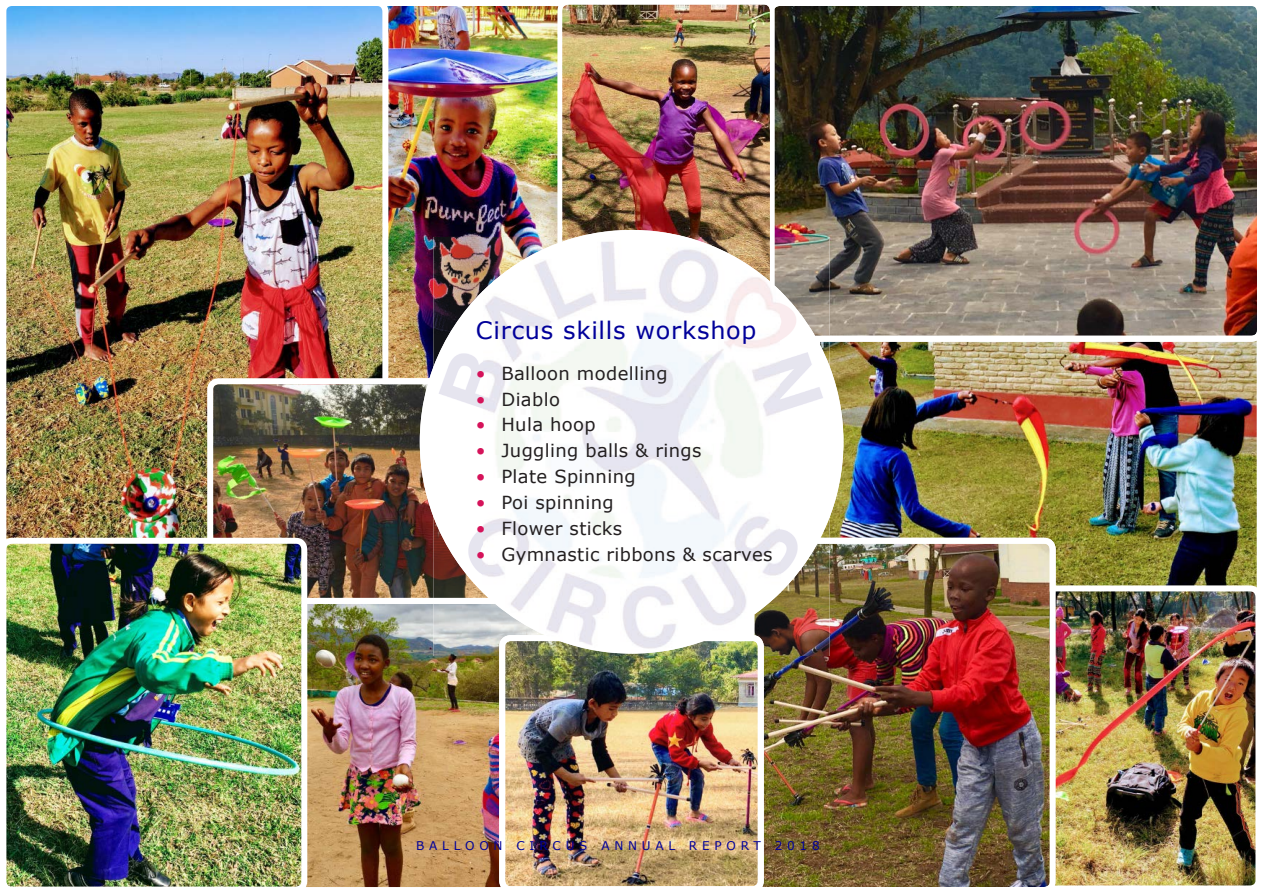
<style>
.page{position:relative;width:1263px;height:893px;background:#fff}
.page>*{position:absolute;margin:0;border:0;box-sizing:border-box;transform-origin:0 0}
.t1{font:24px "Verdana";letter-spacing:.03em;color:#01009a}
.t2{font:18px "Verdana";letter-spacing:.02em;color:#231f20}
.t3{font:12px "Verdana";letter-spacing:.4em;color:#01009a}
.s1{color:#d5135a}
</style>
<div class="page">
<img style="left:829px;top:342px;width:428px;height:243px">
<img style="left:1056px;top:585px;width:201px;height:301px">
<img style="left:764px;top:538px;width:292px;height:349px">
<img style="left:774px;top:6px;width:483px;height:336px">
<img style="left:388px;top:6px;width:170px;height:372px">
<img style="left:307px;top:604px;width:192px;height:283px">
<img style="left:499px;top:656px;width:265px;height:231px">
<img style="left:6px;top:6px;width:382px;height:532px">
<img style="left:207px;top:378px;width:226px;height:220px">
<img style="left:558px;top:4px;width:212px;height:233px">
<img style="left:781px;top:237px;width:48px;height:54px">
<img style="left:433px;top:237px;width:49px;height:54px">
<img style="left:764px;top:635px;width:65px;height:21px">
<img style="left:781px;top:593px;width:48px;height:42px">
<img style="left:433px;top:604px;width:66px;height:52px">
<img style="left:505px;top:654px;width:253px;height:2px">
<img style="left:433px;top:593px;width:49px;height:5px">
<img style="left:482px;top:237px;width:299px;height:417px">
<img style="left:433px;top:291px;width:50px;height:302px">
<img style="left:780px;top:291px;width:49px;height:302px">
<img style="left:6px;top:538px;width:301px;height:349px">
<h1 class="t1" style="left:476px;top:314px;width:282px">Circus skills workshop</h1>
<p class="t2" style="left:476px;top:361px;width:193px"><span class="s1">•</span> Balloon modelling</p>
<p class="t2" style="left:476px;top:387px;width:85px"><span class="s1">•</span> Diablo</p>
<p class="t2" style="left:476px;top:413px;width:121px"><span class="s1">•</span> Hula hoop</p>
<p class="t2" style="left:476px;top:438px;width:227px"><span class="s1">•</span> Juggling balls &amp; rings</p>
<p class="t2" style="left:476px;top:464px;width:161px"><span class="s1">•</span> Plate Spinning</p>
<p class="t2" style="left:476px;top:490px;width:139px"><span class="s1">•</span> Poi spinning</p>
<p class="t2" style="left:476px;top:516px;width:148px"><span class="s1">•</span> Flower sticks</p>
<p class="t2" style="left:476px;top:542px;width:298px"><span class="s1">•</span> Gymnastic ribbons &amp; scarves</p>
<p class="t3" style="left:416px;top:837px;width:405px">BALLOON CIRCUS ANNUAL REPORT 2018</p>
</div>
